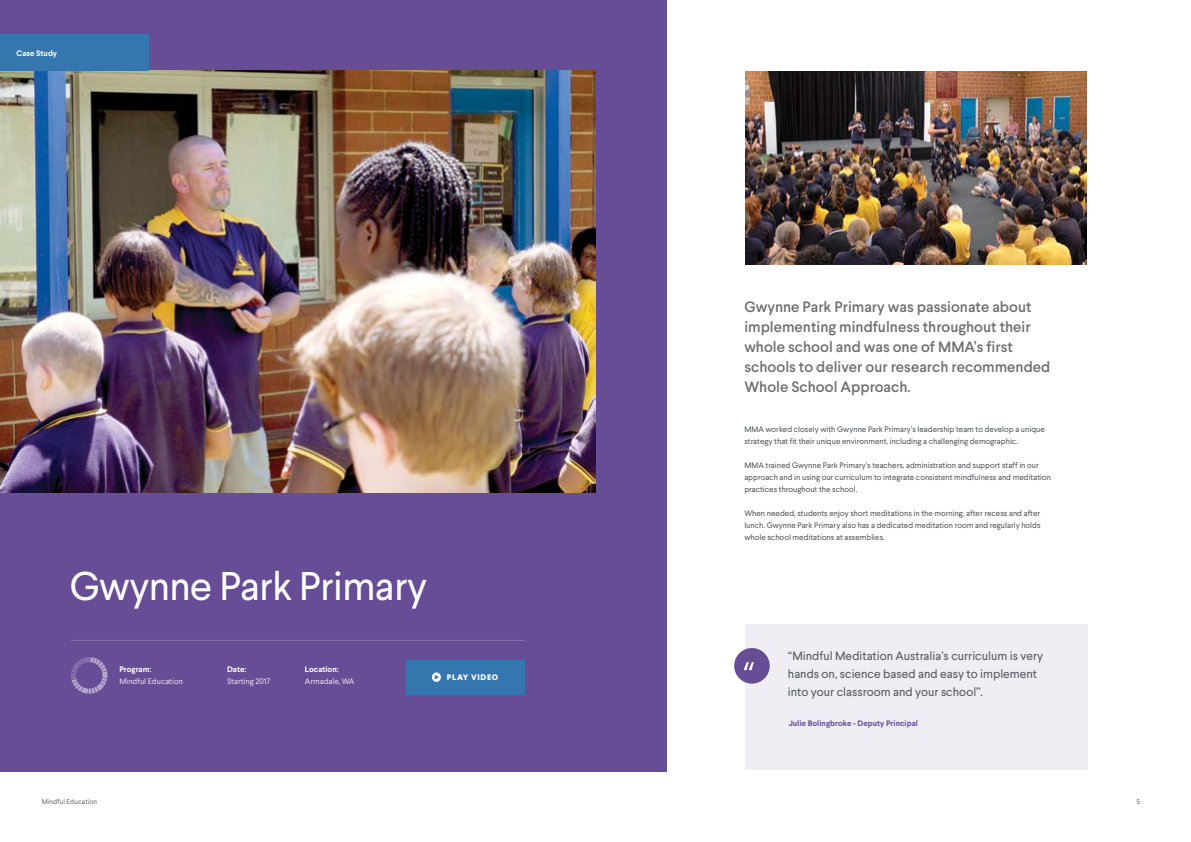
<style>
.page{position:relative;width:1191px;height:842px;background:#fff}
.page>*{position:absolute;margin:0;border:0;box-sizing:border-box;transform-origin:0 0}
.t1{font:40px "Larsseit";letter-spacing:-.015em;color:#fff}
.t2{font:500 15px/20px "Larsseit";color:#6e6f72}
.t3{font:12px/18px "Larsseit";color:#525a60}
.t4{font:8px/12px "Larsseit";color:#525a60}
.t5{font:8px "Larsseit";color:#e0dbea}
.t6{font:700 8px "Larsseit";color:#664d95}
.t7{font:700 8px "Larsseit";color:#fff}
.t8{font:800 8px "Larsseit";letter-spacing:.08em;color:#fff}
.t9{font:7px "Larsseit";color:#6e6f72}
</style>
<div class="page">
<div style="left:745px;top:624px;width:342px;height:146px;background:#f0edf4"></div>
<img style="left:745px;top:71px;width:341px;height:193px">
<div style="left:734px;top:648px;width:35px;height:36px;background:#664d95;border-radius:50%"></div>
<svg style="left:744px;top:662px;width:10px;height:8px"></svg>
<div style="left:0;top:0;width:666px;height:771px;background:#664d95"></div>
<img style="left:0;top:71px;width:595px;height:421px">
<div style="left:0;top:34px;width:149px;height:37px;background:#3676af"></div>
<svg style="left:71px;top:657px;width:37px;height:37px"></svg>
<hr style="left:71px;top:640px;width:454px;height:1px;background:#8571aa">
<div style="left:406px;top:660px;width:118px;height:34px;background:#3676af"></div>
<svg style="left:432px;top:672px;width:9px;height:10px"></svg>
<p class="t7" style="left:16px;top:48px;width:42px">Case Study</p>
<h1 class="t1" style="left:70px;top:561px;width:359px">Gwynne Park Primary</h1>
<p class="t7" style="left:119px;top:664px;width:33px">Program:</p>
<p class="t5" style="left:119px;top:676px;width:65px">Mindful Education</p>
<p class="t7" style="left:227px;top:664px;width:21px">Date:</p>
<p class="t5" style="left:227px;top:676px;width:45px">Starting 2017</p>
<p class="t7" style="left:305px;top:664px;width:35px">Location:</p>
<p class="t5" style="left:305px;top:676px;width:51px">Armadale, WA</p>
<p class="t8" style="left:447px;top:672px;width:53px">PLAY VIDEO</p>
<h2 class="t2" style="left:744px;top:297px;width:307px">Gwynne Park Primary was passionate about implementing mindfulness throughout their whole school and was one of MMA’s first schools to deliver our research recommended Whole School Approach.</h2>
<p class="t4" style="left:744px;top:423px;width:302px">MMA worked closely with Gwynne Park Primary’s leadership team to develop a unique strategy that fit their unique environment, including a challenging demographic.</p>
<p class="t4" style="left:744px;top:459px;width:308px">MMA trained Gwynne Park Primary’s teachers, administration and support staff in our approach and in using our curriculum to integrate consistent mindfulness and meditation practices throughout the school.</p>
<p class="t4" style="left:744px;top:507px;width:298px;text-align:justify">When needed, students enjoy short meditations in the morning, after recess and after lunch. Gwynne Park Primary also has a dedicated meditation room and regularly holds whole school meditations at assemblies.</p>
<h3 class="t3" style="left:788px;top:647px;width:257px">“Mindful Meditation Australia’s curriculum is very hands on, science based and easy to implement into your classroom and your school”.</h3>
<p class="t6" style="left:788px;top:718px;width:131px">Julie Bolingbroke - Deputy Principal</p>
<p class="t9" style="left:42px;top:797px;width:57px">Mindful Education</p>
<p class="t9" style="left:1136px;top:797px;width:5px">5</p>
</div>
